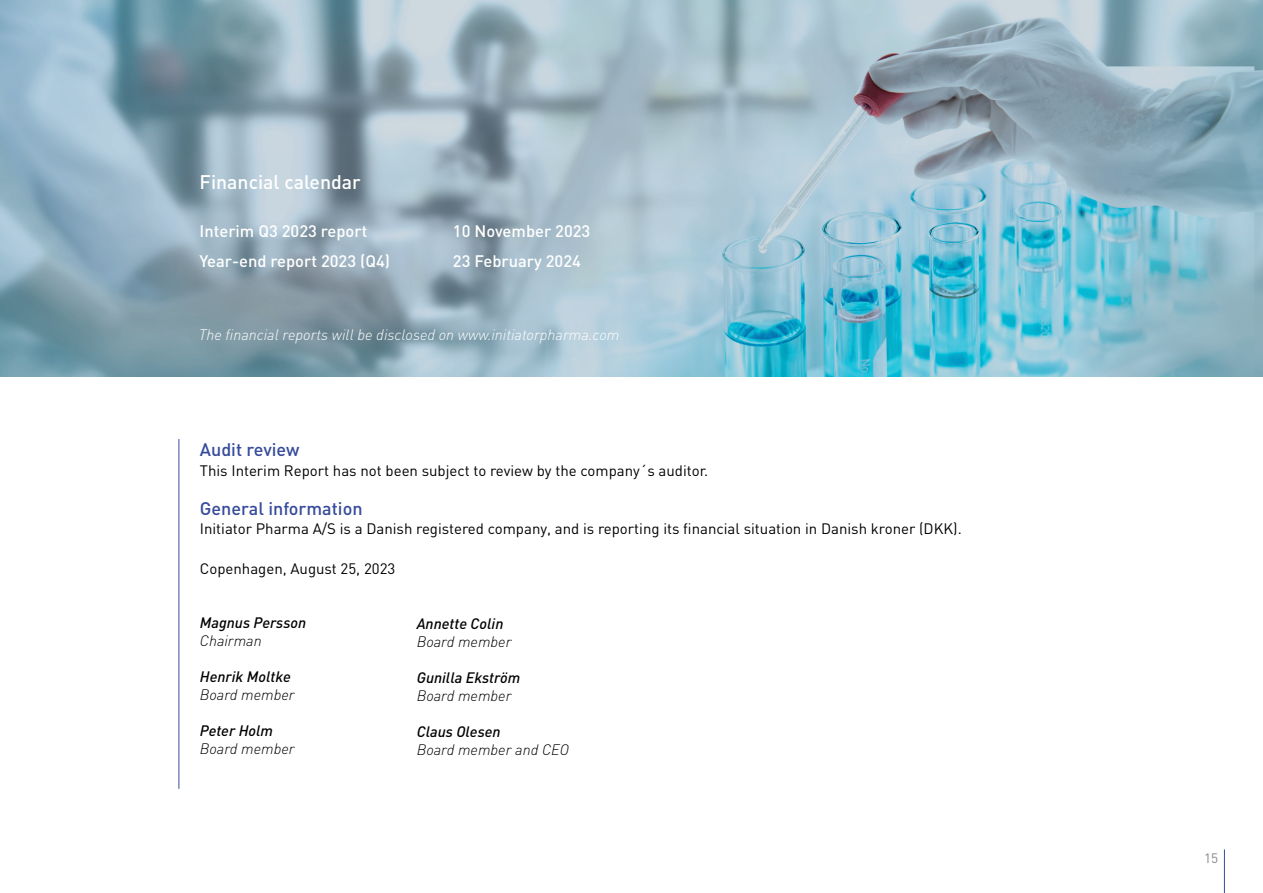
<style>
.page{position:relative;width:1263px;height:893px;background:#fff}
.page>*{position:absolute;margin:0;border:0;box-sizing:border-box;transform-origin:0 0}
.t1{font:500 19.5px "DIN";color:#fff}
.t2{font:500 18px "DIN";color:#364b9b}
.t3{font:500 16.5px/30px "DIN";color:#fff}
.t4{font:15px "DIN";color:#000}
.t5{font:italic 500 15px "DIN Pro";color:#000}
.t6{font:italic 300 15px "DIN";color:#000}
.t7{font:italic 300 15px "DIN";color:#fff}
.t8{font:13.5px "DIN";color:#898688}
</style>
<div class="page">
<hr style="left:179px;top:225px;width:1px;height:564px;background:#364b9b">
<hr style="left:1224px;top:849px;width:1px;height:44px;background:#364b9b">
<div style="left:156px;top:353px;width:115px;height:86px;background:#fff"></div>
<svg style="left:0;top:0;width:1263px;height:376px;background:#92b4c3"></svg>
<h1 class="t1" style="left:200px;top:169px;width:163px">Financial calendar</h1>
<p class="t3" style="left:200px;top:215px;width:192px">Interim Q3 2023 report<br>Year-end report 2023 (Q4)</p>
<p class="t3" style="left:453px;top:216px;width:139px">10 November 2023<br>23 February 2024</p>
<p class="t7" style="left:199px;top:325px;width:422px">The financial reports will be disclosed on www.initiatorpharma.com</p>
<p class="t2" style="left:200px;top:438px;width:101px">Audit review</p>
<p class="t4" style="left:200px;top:461px;width:510px">This Interim Report has not been subject to review by the company´s auditor.</p>
<p class="t2" style="left:200px;top:497px;width:164px">General information</p>
<p class="t4" style="left:200px;top:519px;width:763px">Initiator Pharma A/S is a Danish registered company, and is reporting its financial situation in Danish kroner (DKK).</p>
<p class="t4" style="left:200px;top:559px;width:197px">Copenhagen, August 25, 2023</p>
<p class="t5" style="left:200px;top:611px;width:108px">Magnus Persson</p>
<p class="t6" style="left:200px;top:631px;width:63px">Chairman</p>
<p class="t5" style="left:200px;top:665px;width:92px">Henrik Moltke</p>
<p class="t6" style="left:200px;top:685px;width:96px">Board member</p>
<p class="t5" style="left:200px;top:719px;width:75px">Peter Holm</p>
<p class="t6" style="left:200px;top:739px;width:96px">Board member</p>
<p class="t5" style="left:417px;top:612px;width:88px">Annette Colin</p>
<p class="t6" style="left:417px;top:632px;width:96px">Board member</p>
<p class="t5" style="left:417px;top:666px;width:105px">Gunilla Ekström</p>
<p class="t6" style="left:417px;top:686px;width:96px">Board member</p>
<p class="t5" style="left:417px;top:720px;width:85px">Claus Olesen</p>
<p class="t6" style="left:417px;top:740px;width:154px">Board member and CEO</p>
<p class="t8" style="left:1204px;top:849px;width:16px">15</p>
</div>
